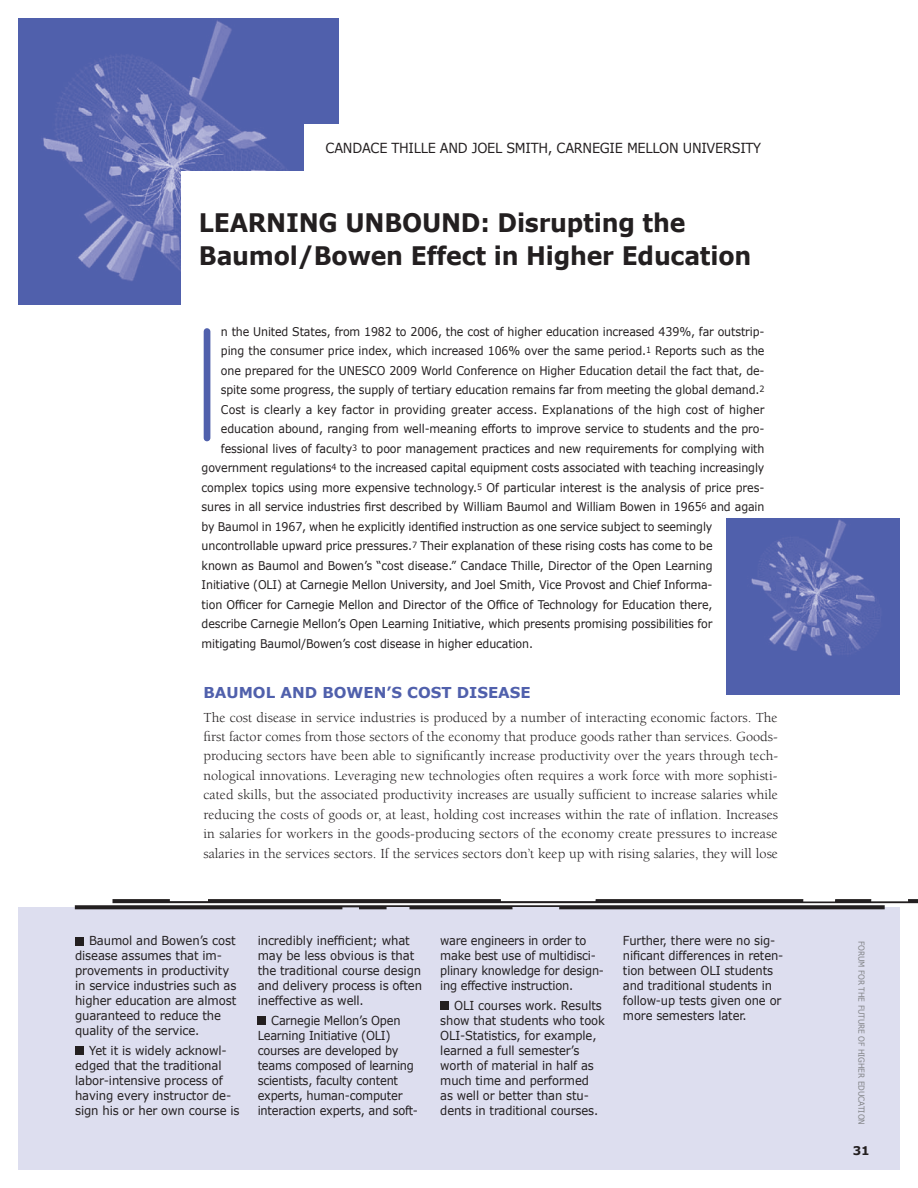
<style>
.page{position:relative;width:918px;height:1188px;background:#fff}
.page>*{position:absolute;margin:0;border:0;box-sizing:border-box;transform-origin:0 0}
.t1{font:700 25.5px/33px "Verdana";letter-spacing:-.01em;color:#231f20;scale:.93 1}
.t2{font:700 15px "Verdana";color:#5060ac}
.t3{font:14.25px/19.5px "Berkeley";color:#231f20;text-align:justify}
.t4{font:13.8px "Verdana";letter-spacing:-.02em;color:#231f20;scale:.93 1}
.t5{font:12.3px/15px "Verdana";letter-spacing:-.01em;color:#231f20;scale:.94 1}
.t6{font:12.3px/15px "Verdana";letter-spacing:-.01em;color:#231f20;scale:.93 1}
.t7{font:12.3px/15px "Verdana";letter-spacing:-.01em;color:#231f20;scale:.92 1}
.t8{font:12px/19.5px "Verdana";letter-spacing:-.01em;color:#231f20;text-align:justify;scale:.92 1}
.t9{font:700 12px "Verdana";color:#231f20}
.t10{font:8.25px "Verdana";letter-spacing:-.01em;color:#808285;scale:.9 1}
</style>
<div class="page">
<div style="left:18px;top:908px;width:882px;height:262px;background:#dddeef"></div>
<svg style="left:75px;top:899px;width:843px;height:10px"></svg>
<img style="left:18px;top:18px;width:321px;height:286px">
<div style="left:182px;top:171px;width:609px;height:470px;background:#fff"></div>
<div style="left:304px;top:124px;width:449px;height:470px;background:#fff"></div>
<div style="left:75px;top:937px;width:8px;height:8px;background:#231f20"></div>
<div style="left:75px;top:1047px;width:8px;height:8px;background:#231f20"></div>
<div style="left:258px;top:1017px;width:8px;height:8px;background:#231f20"></div>
<div style="left:440px;top:1002px;width:9px;height:8px;background:#231f20"></div>
<div style="left:204px;top:328px;width:6px;height:113px;background:#5060ac;border-radius:3px"></div>
<img style="left:726px;top:519px;width:174px;height:176px">
<p class="t4" style="left:326px;top:139px;width:469px">Candace Thille and Joel Smith, Carnegie M ellon U niversity</p>
<h1 class="t1" style="left:199px;top:205px;width:596px">LEARNING U NBOUND: DISRUPTING THE<br>BAUMOL/BOWEN EFFECT IN HIGHER EDUCATION</h1>
<p class="t8" style="left:221px;top:321px;width:592px">n the U nited States, from 1982 to 2006, the cost of higher education increased 439%, far outstrip&shy;ping the consumer price index, which increased 106% over the same period.<sup>1</sup> Reports such as the one prepared for the UNE</p>
<p class="t8" style="left:362px;top:360px;width:439px">SCO 2009 World Conference on H igher Education detail the fact that, de-</p>
<p class="t8" style="left:221px;top:380px;width:592px">spite some progress, the supply of tertiary education remains far from meeting the global demand.<sup>2</sup></p>
<p class="t8" style="left:221px;top:399px;width:592px">Cost is clearly a key factor in providing greater access. Explanations of the high cost of higher</p>
<p class="t8" style="left:221px;top:419px;width:592px">education abound, ranging from well-meaning efforts to improve service to students and the pro-</p>
<p class="t8" style="left:221px;top:438px;width:592px">fessional lives of faculty<sup>3</sup> to poor management practices and new requirements for complying with</p>
<p class="t8" style="left:202px;top:458px;width:613px">government regulations<sup>4</sup> to the increased capital equipment costs associated with teaching increasingly</p>
<p class="t8" style="left:202px;top:477px;width:613px">complex topics using more expensive technology.<sup>5</sup> Of particular interest is the analysis of price pres-</p>
<p class="t8" style="left:202px;top:497px;width:613px">sures in all service industries first described by William Baumol and William Bowen in 1965<sup>6</sup> and again</p>
<p class="t8" style="left:202px;top:516px;width:557px">by Baumol in 1967, when he explicitly identified instruction as one service subject to seemingly</p>
<p class="t8" style="left:202px;top:536px;width:557px">uncontrollable upward price pressures.<sup>7</sup> Their explanation of these rising costs has come to be</p>
<p class="t8" style="left:202px;top:555px;width:557px">known as Baumol and Bowen’s “cost disease.” Candace Thille, Director of the Open Learning</p>
<p class="t8" style="left:202px;top:575px;width:557px">Initiative (OLI) at Carnegie Mellon U niversity, and Joel Smith, Vice Provost and Chief Informa-</p>
<p class="t8" style="left:202px;top:594px;width:557px">tion Officer for Carnegie Mellon and Director of the Office of Technology for Education there,</p>
<p class="t8" style="left:202px;top:614px;width:557px">describe Carnegie Mellon’s Open Learning Initiative, which presents promising possibilities for</p>
<p class="t8" style="left:202px;top:633px;width:362px">mitigating Baumol/Bowen’s cost disease in higher education.</p>
<p class="t2" style="left:204px;top:682px;width:329px">BAUMOL AND BOWEN’S COST DISEASE</p>
<p class="t3" style="left:204px;top:708px;width:576px">The cost disease in service industries is produced by a number of interacting economic factors. The first factor comes from those sectors of the economy that produce goods rather than services. Goods&shy;producing sectors have been able to significantly increase productivity over the years through tech&shy;nological innovations. Leveraging new technologies often requires a work force with more sophisti&shy;cated skills, but the associated productivity increases are usually sufficient to increase salaries while reducing the costs of goods or, at least, holding cost increases within the rate of inflation. Increases in salaries for workers in the goods-producing sectors of the economy create pressures to increase salaries in the services sectors. If the services sectors don’t keep up with rising salaries, they will lose</p>
<p class="t5" style="left:75px;top:933px;width:173px;text-indent:14px">Baumol and Bowen’s cost disease assumes that im&shy;provements in productivity in service industries such as higher education are almost guaranteed to reduce the quality of the service.</p>
<p class="t5" style="left:75px;top:1043px;width:177px;text-indent:14px">Yet it is widely acknowl&shy;edged that the traditional labor-intensive process of having every instructor de&shy;sign his or her own course is</p>
<p class="t5" style="left:258px;top:933px;width:176px">incredibly inefficient; what may be less obvious is that the traditional course design and delivery process is often ineffective as well.</p>
<p class="t7" style="left:258px;top:1013px;width:176px;text-indent:8px">Carnegie Mellon’s Open<br>Learning Initiative (OLI) courses are developed by teams composed of learning scientists, faculty content experts, human-computer interaction experts, and soft-</p>
<p class="t7" style="left:440px;top:933px;width:180px">ware engineers in order to make best use of multidisci&shy;plinary knowledge for design&shy;ing effective instruction.</p>
<p class="t6" style="left:440px;top:998px;width:179px;text-indent:8px">O LI courses work. Results show that students who took<br>OLI-Statistics, for example, learned a full semester’s worth of material in half as much time and performed<br>as well or better than stu&shy;dents in traditional courses.</p>
<p class="t6" style="left:623px;top:933px;width:174px">Further, there were no sig&shy;nificant differences in reten&shy;tion between OLI students and traditional students in follow-up tests given one or more semesters later.</p>
<p class="t10" style="left:867px;top:941px;width:206px;rotate:90deg">Forum for the Future of Higher Education</p>
<p class="t9" style="left:853px;top:1143px;width:19px">31</p>
</div>
